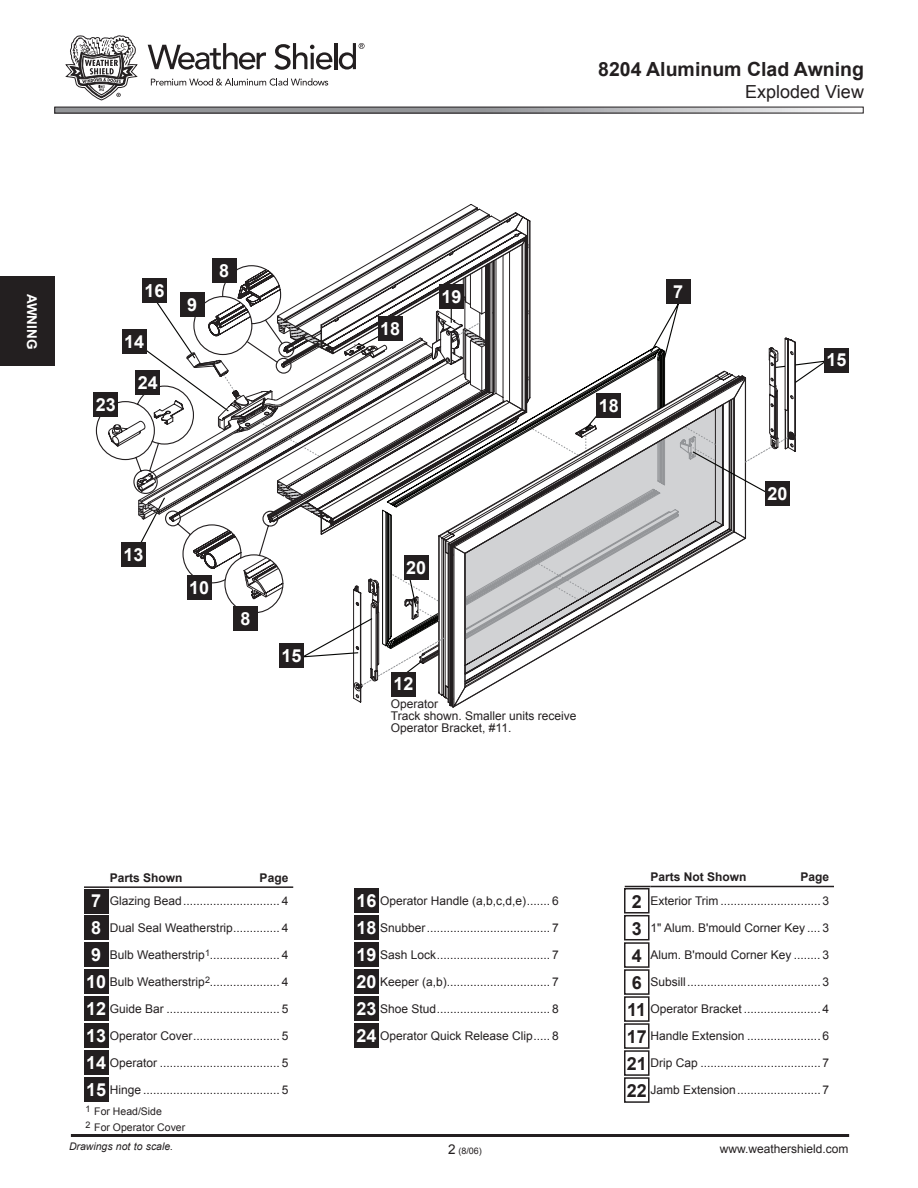
<style>
.page{position:relative;width:918px;height:1188px;background:#fff}
.page>*{position:absolute;margin:0;border:0;box-sizing:border-box;transform-origin:0 0}
.t1{font:700 19.5px "Arial";color:#231f20}
.t2{font:700 18px "Arial";color:#fff}
.t3{font:18px "Arial";color:#231f20}
.t4{font:700 13.5px "Arial";color:#fff}
.t5{font:12px/23.2px "Arial";color:#231f20;text-align:right}
.t6{font:700 12px "Arial";color:#231f20}
.t7{font:10.5px/16.2px "Arial";color:#231f20}
.t8{font:italic 10.5px "Arial";color:#231f20}
.t9{font:9px "Arial";color:#231f20}
.s1{font-weight:700}
.s2{font-weight:700;font-size:18px;color:#fff}
.s3{font-weight:700;font-size:18px}
</style>
<div class="page">
<hr style="left:71px;top:1134px;width:778px;height:3px;background:#231f20">
<svg style="left:148px;top:43px;width:118px;height:27px"></svg>
<svg style="left:274px;top:43px;width:58px;height:27px"></svg>
<hr style="left:334px;top:43px;width:3px;height:26px;background:#231f20">
<svg style="left:339px;top:43px;width:26px;height:27px"></svg>
<svg style="left:151px;top:78px;width:178px;height:8px"></svg>
<svg style="left:65px;top:35px;width:73px;height:66px"></svg>
<svg style="left:57px;top:109px;width:782px;height:2px;background:#a8aaad"></svg>
<div style="left:55px;top:107px;width:808px;height:6px;border:1px solid #231f20"></div>
<div style="left:0;top:277px;width:54px;height:89px;background:#231f20"></div>
<svg style="left:96px;top:212px;width:700px;height:487px"></svg>
<svg style="left:387px;top:349px;width:277px;height:300px"></svg>
<hr style="left:84px;top:886px;width:26px;height:2px;background:#231f20">
<hr style="left:110px;top:886px;width:183px;height:2px;background:#231f20">
<div style="left:84px;top:889px;width:24px;height:24px;background:#231f20"></div>
<div style="left:84px;top:916px;width:24px;height:24px;background:#231f20"></div>
<div style="left:84px;top:943px;width:24px;height:24px;background:#231f20"></div>
<div style="left:84px;top:970px;width:24px;height:24px;background:#231f20"></div>
<div style="left:84px;top:997px;width:24px;height:24px;background:#231f20"></div>
<div style="left:84px;top:1024px;width:24px;height:24px;background:#231f20"></div>
<div style="left:84px;top:1051px;width:24px;height:24px;background:#231f20"></div>
<div style="left:84px;top:1078px;width:24px;height:24px;background:#231f20"></div>
<div style="left:212px;top:258px;width:24px;height:24px;background:#231f20"></div>
<div style="left:180px;top:292px;width:24px;height:24px;background:#231f20"></div>
<div style="left:142px;top:278px;width:25px;height:24px;background:#231f20"></div>
<div style="left:122px;top:329px;width:24px;height:24px;background:#231f20"></div>
<div style="left:122px;top:543px;width:24px;height:24px;background:#231f20"></div>
<div style="left:187px;top:575px;width:24px;height:24px;background:#231f20"></div>
<div style="left:233px;top:606px;width:24px;height:24px;background:#231f20"></div>
<div style="left:279px;top:643px;width:24px;height:24px;background:#231f20"></div>
<div style="left:404px;top:556px;width:24px;height:24px;background:#231f20"></div>
<div style="left:392px;top:672px;width:24px;height:24px;background:#231f20"></div>
<div style="left:765px;top:481px;width:24px;height:24px;background:#231f20"></div>
<div style="left:824px;top:348px;width:24px;height:24px;background:#231f20"></div>
<div style="left:666px;top:280px;width:24px;height:24px;background:#231f20"></div>
<div style="left:597px;top:393px;width:24px;height:24px;background:#231f20"></div>
<div style="left:439px;top:284px;width:25px;height:24px;background:#231f20"></div>
<div style="left:378px;top:316px;width:24px;height:24px;background:#231f20"></div>
<svg style="left:625px;top:886px;width:26px;height:1px"></svg>
<hr style="left:651px;top:886px;width:183px;height:1px;background:#231f20">
<div style="left:624px;top:888px;width:26px;height:26px;border:2px solid #231f20"></div>
<div style="left:624px;top:915px;width:26px;height:25px;border:2px solid #231f20"></div>
<div style="left:624px;top:942px;width:26px;height:26px;border:2px solid #231f20"></div>
<div style="left:624px;top:969px;width:26px;height:26px;border:2px solid #231f20"></div>
<div style="left:624px;top:996px;width:26px;height:26px;border:2px solid #231f20"></div>
<div style="left:624px;top:1023px;width:26px;height:26px;border:2px solid #231f20"></div>
<div style="left:624px;top:1050px;width:26px;height:26px;border:2px solid #231f20"></div>
<div style="left:624px;top:1077px;width:26px;height:26px;border:2px solid #231f20"></div>
<div style="left:94px;top:392px;width:24px;height:24px;background:#231f20"></div>
<div style="left:136px;top:370px;width:24px;height:25px;background:#231f20"></div>
<div style="left:354px;top:889px;width:24px;height:24px;background:#231f20"></div>
<div style="left:354px;top:916px;width:24px;height:24px;background:#231f20"></div>
<div style="left:354px;top:943px;width:24px;height:24px;background:#231f20"></div>
<div style="left:354px;top:970px;width:24px;height:24px;background:#231f20"></div>
<div style="left:354px;top:997px;width:24px;height:24px;background:#231f20"></div>
<div style="left:354px;top:1024px;width:24px;height:24px;background:#231f20"></div>
<h1 class="t1" style="left:598px;top:56px;width:267px">8204 Aluminum Clad Awning</h1>
<h2 class="t3" style="left:745px;top:80px;width:120px">Exploded View</h2>
<p class="t4" style="left:41px;top:294px;width:57px;rotate:90deg">awning</p>
<h2 class="t2" style="left:145px;top:278px;width:22px">16</h2>
<h2 class="t2" style="left:124px;top:329px;width:22px">14</h2>
<h2 class="t2" style="left:96px;top:392px;width:22px">23</h2>
<h2 class="t2" style="left:138px;top:371px;width:22px">24</h2>
<h2 class="t2" style="left:187px;top:292px;width:12px">9</h2>
<h2 class="t2" style="left:219px;top:259px;width:12px">8</h2>
<h2 class="t2" style="left:124px;top:543px;width:22px">13</h2>
<h2 class="t2" style="left:189px;top:575px;width:22px">10</h2>
<h2 class="t2" style="left:240px;top:607px;width:12px">8</h2>
<h2 class="t2" style="left:281px;top:643px;width:22px">15</h2>
<h2 class="t2" style="left:380px;top:316px;width:22px">18</h2>
<h2 class="t2" style="left:441px;top:285px;width:22px">19</h2>
<h2 class="t2" style="left:599px;top:394px;width:22px">18</h2>
<h2 class="t2" style="left:673px;top:280px;width:12px">7</h2>
<h2 class="t2" style="left:406px;top:556px;width:22px">20</h2>
<h2 class="t2" style="left:394px;top:672px;width:22px">12</h2>
<p class="t5" style="left:391px;top:698px;width:187px;line-height:12px;text-align:left">Operator<br>Track shown. Smaller units receive<br>Operator Bracket, #11.</p>
<h2 class="t2" style="left:826px;top:348px;width:22px">15</h2>
<h2 class="t2" style="left:767px;top:481px;width:22px">20</h2>
<p class="t6" style="left:110px;top:870px;width:74px">Parts Shown</p>
<p class="t5" style="left:91px;top:866px;width:199px"><span class="s1">Page<br></span><span class="s2">7</span> Glazing Bead............................. 4</p>
<p class="t5" style="left:91px;top:916px;width:199px"><span class="s2">8</span> Dual Seal Weatherstrip.............. 4</p>
<p class="t5" style="left:91px;top:943px;width:199px"><span class="s2">9</span> Bulb Weatherstrip<sup>1</sup>..................... 4</p>
<p class="t5" style="left:86px;top:970px;width:204px"><span class="s2">10</span> Bulb Weatherstrip<sup>2</sup>..................... 4</p>
<p class="t5" style="left:86px;top:997px;width:204px"><span class="s2">12</span> Guide Bar .................................. 5</p>
<p class="t5" style="left:86px;top:1024px;width:204px"><span class="s2">13</span> Operator Cover.......................... 5</p>
<p class="t5" style="left:86px;top:1051px;width:204px"><span class="s2">14</span> Operator .................................... 5</p>
<p class="t5" style="left:86px;top:1078px;width:204px"><span class="s2">15</span> Hinge ......................................... 5</p>
<p class="t7" style="left:86px;top:1104px;width:101px"><sup>1</sup> For Head/Side<br><sup>2</sup> For Operator Cover</p>
<p class="t5" style="left:356px;top:889px;width:204px"><span class="s2">16</span> Operator Handle (a,b,c,d,e)....... 6</p>
<p class="t5" style="left:356px;top:916px;width:204px"><span class="s2">18</span> Snubber..................................... 7</p>
<p class="t5" style="left:356px;top:943px;width:204px"><span class="s2">19</span> Sash Lock.................................. 7</p>
<p class="t5" style="left:356px;top:970px;width:204px"><span class="s2">20</span> Keeper (a,b)............................... 7</p>
<p class="t5" style="left:356px;top:997px;width:204px"><span class="s2">23</span> Shoe Stud.................................. 8</p>
<p class="t5" style="left:356px;top:1024px;width:204px"><span class="s2">24</span> Operator Quick Release Clip..... 8</p>
<p class="t6" style="left:651px;top:869px;width:98px">Parts Not Shown</p>
<p class="t5" style="left:632px;top:866px;width:199px"><span class="s1">Page<br></span><span class="s3">2</span> Exterior Trim .............................. 3</p>
<p class="t5" style="left:632px;top:916px;width:199px"><span class="s3">3</span> 1" Alum. B'mould Corner Key .... 3</p>
<p class="t5" style="left:632px;top:943px;width:199px"><span class="s3">4</span> Alum. B'mould Corner Key ........ 3</p>
<p class="t5" style="left:632px;top:970px;width:199px"><span class="s3">6</span> Subsill........................................ 3</p>
<p class="t5" style="left:627px;top:997px;width:203px"><span class="s3">11</span> Operator Bracket ....................... 4</p>
<p class="t5" style="left:627px;top:1024px;width:204px"><span class="s3">17</span> Handle Extension ...................... 6</p>
<p class="t5" style="left:627px;top:1051px;width:204px"><span class="s3">21</span> Drip Cap .................................... 7</p>
<p class="t5" style="left:627px;top:1078px;width:204px"><span class="s3">22</span> Jamb Extension......................... 7</p>
<p class="t8" style="left:69px;top:1139px;width:106px">Drawings not to scale.</p>
<p class="t9" style="left:458px;top:1145px;width:25px">(8/06)</p>
<p class="t5" style="left:720px;top:1137px;width:130px">www.weathershield.com</p>
</div>
